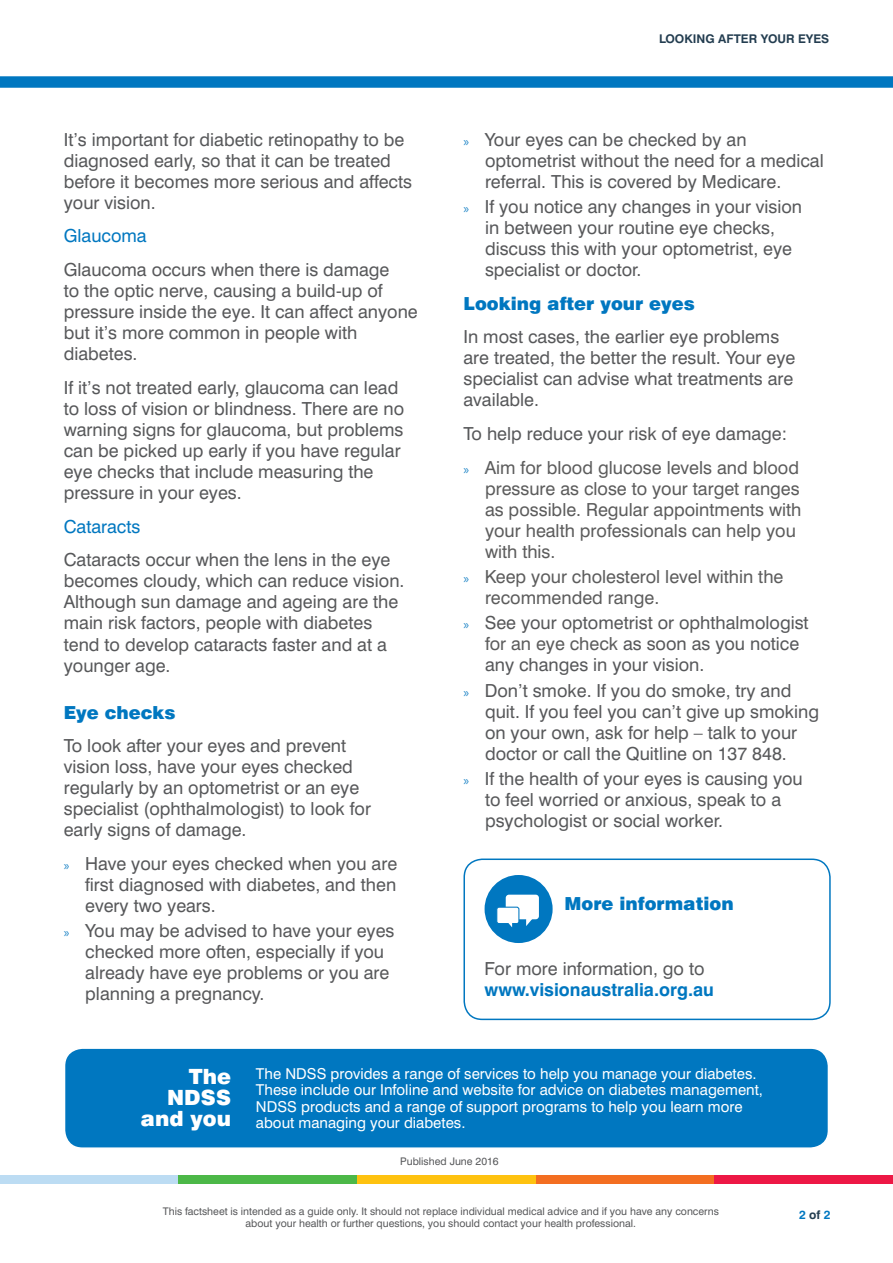
<style>
.page{position:relative;width:893px;height:1263px;background:#fff}
.page>*{position:absolute;margin:0;border:0;box-sizing:border-box;transform-origin:0 0}
.t1{font:900 21px/21px "Swiss 721 BT";color:#fff;text-align:right}
.t2{font:18px/21px "Swiss 721 BT";color:#57585a}
.t3{font:18px/21px "Swiss 721 BT";color:#5c5c5c}
.t4{font:900 18px "Swiss 721 BT";color:#0077c0}
.t5{font:700 18px "Swiss 721 BT";color:#0077c0}
.t6{font:18px "Swiss 721 BT";color:#0077c0}
.t7{font:15px/16.5px "Swiss 721 BT";color:#fff}
.t8{font:700 12px "Swiss 721 BT";color:#233d50}
.t9{font:700 12px "Swiss 721 BT";color:#0077c0}
.t10{font:10.5px/12px "Swiss 721 BT";color:#57585a;text-align:center}
.s1{font-family:"Myriad Pro";font-size:13.5px;color:#2287c8}
.s2{color:#5c5c5c}
.s3{color:#233d50}
</style>
<div class="page">
<div style="left:357px;top:1176px;width:179px;height:8px;background:#fec210"></div>
<div style="left:0;top:1176px;width:179px;height:8px;background:#bcdcf3"></div>
<div style="left:179px;top:1176px;width:178px;height:8px;background:#4cb848"></div>
<div style="left:536px;top:1176px;width:178px;height:8px;background:#f36e21"></div>
<div style="left:714px;top:1176px;width:179px;height:8px;background:#ed1845"></div>
<div style="left:65px;top:1048px;width:763px;height:100px;background:#0077c0;border-radius:18px"></div>
<div style="left:64px;top:1047px;width:765px;height:102px;border:2px solid #fff;border-radius:18px"></div>
<div style="left:0;top:77px;width:893px;height:10px;background:#0077c0"></div>
<div style="left:463px;top:858px;width:368px;height:162px;border:2px solid #0077c0;border-radius:18px"></div>
<div style="left:485px;top:875px;width:68px;height:68px;background:#0077c0;border-radius:50%"></div>
<div style="left:506px;top:895px;width:33px;height:24px;background:#fff;border-radius:3px"></div>
<div style="left:497px;top:907px;width:22px;height:16px;background:#fff;border-radius:2px"></div>
<div style="left:496px;top:907px;width:23px;height:17px;border:1px solid #0077c0;border-radius:2px"></div>
<svg style="left:507px;top:922px;width:5px;height:5px"></svg>
<svg style="left:526px;top:919px;width:9px;height:7px"></svg>
<p class="t2" style="left:64px;top:129px;width:350px">It’s important for diabetic retinopathy to be diagnosed early, so that it can be treated before it becomes more serious and affects your vision.</p>
<p class="t6" style="left:64px;top:225px;width:84px">Glaucoma</p>
<p class="t2" style="left:64px;top:259px;width:356px">Glaucoma occurs when there is damage<br>to the optic nerve, causing a build-up of pressure inside the eye. It can affect anyone but it’s more common in people with diabetes.</p>
<p class="t2" style="left:64px;top:377px;width:342px">If it’s not treated early, glaucoma can lead to loss of vision or blindness. There are no warning signs for glaucoma, but problems can be picked up early if you have regular eye checks that include measuring the pressure in your eyes.</p>
<p class="t6" style="left:64px;top:515px;width:78px">Cataracts</p>
<p class="t2" style="left:64px;top:549px;width:342px">Cataracts occur when the lens in the eye becomes cloudy, which can reduce vision.<br>Although sun damage and ageing are the main risk factors, people with diabetes tend to develop cataracts faster and at a younger age.</p>
<p class="t4" style="left:64px;top:701px;width:113px">Eye checks</p>
<p class="t2" style="left:64px;top:735px;width:309px">To look after your eyes and prevent vision loss, have your eyes checked regularly by an optometrist or an eye specialist (ophthalmologist) to look for early signs of damage.</p>
<p class="t2" style="left:85px;top:853px;width:313px;text-align:justify;text-indent:-22px"><span class="s1">»</span> Have your eyes checked when you are first diagnosed with diabetes, and then every two years.</p>
<p class="t2" style="left:85px;top:920px;width:311px;text-indent:-22px"><span class="s1">»</span> You may be advised to have your eyes checked more often, especially if you already have eye problems or you are planning a pregnancy.</p>
<p class="t8" style="left:659px;top:31px;width:172px">LOOKING AFTER YOUR EYES</p>
<p class="t2" style="left:485px;top:129px;width:340px;text-indent:-22px"><span class="s1">»</span> Your eyes can be checked by an optometrist without the need for a medical referral. This is covered by Medicare.</p>
<p class="t2" style="left:485px;top:196px;width:319px;text-indent:-22px"><span class="s1">»</span> If you notice any changes in your vision in between your routine eye checks, discuss this with your optometrist, eye specialist or doctor.</p>
<p class="t4" style="left:463px;top:292px;width:233px">Looking after your eyes</p>
<p class="t2" style="left:463px;top:326px;width:333px">In most cases, the earlier eye problems are treated, the better the result. Your eye specialist can advise what treatments are available.</p>
<p class="t2" style="left:463px;top:417px;width:337px;line-height:33.8px">To help reduce your risk of eye damage:<br><span class="s1">»</span> <span class="s2">Aim for blood glucose levels and blood</span></p>
<p class="t3" style="left:485px;top:478px;width:318px">pressure as close to your target ranges as possible. Regular appointments with your health professionals can help you with this.</p>
<p class="t3" style="left:485px;top:566px;width:300px;text-indent:-22px"><span class="s1">»</span> Keep your cholesterol level within the recommended range.</p>
<p class="t2" style="left:485px;top:612px;width:325px;text-indent:-22px"><span class="s1">»</span> See your optometrist or ophthalmologist <span class="s2">for an eye check</span> as soon as you notice any changes in your vision.</p>
<p class="t2" style="left:485px;top:680px;width:336px;text-indent:-22px"><span class="s1">»</span> Don’t smoke. If you do smoke, try and quit. If you feel you can’t give up smoking on your own, ask for help – talk to your doctor or call the Quitline on 137 848.</p>
<p class="t2" style="left:485px;top:768px;width:319px;text-indent:-22px"><span class="s1">»</span> If the health of your eyes is causing you to feel worried or anxious, speak to a psychologist or social worker.</p>
<p class="t4" style="left:564px;top:893px;width:171px">More information</p>
<p class="t2" style="left:485px;top:957px;width:221px">For more information, go to</p>
<p class="t5" style="left:485px;top:978px;width:231px">www.visionaustralia.org.au</p>
<p class="t1" style="left:141px;top:1065px;width:92px">The<br>NDSS and you</p>
<p class="t7" style="left:256px;top:1065px;width:509px">The NDSS provides a range of services to help you manage your diabetes.<br>These include our Infoline and website for advice on diabetes management, NDSS products and a range of support programs to help you learn more about managing your diabetes.</p>
<p class="t10" style="left:400px;top:1155px;width:100px">Published June 2016</p>
<p class="t10" style="left:163px;top:1205px;width:558px">This factsheet is intended as a guide only. It should not replace individual medical advice and if you have any concerns about your health or further questions, you should contact your health professional.</p>
<p class="t9" style="left:799px;top:1207px;width:33px">2 <span class="s3">of</span> 2</p>
</div>
